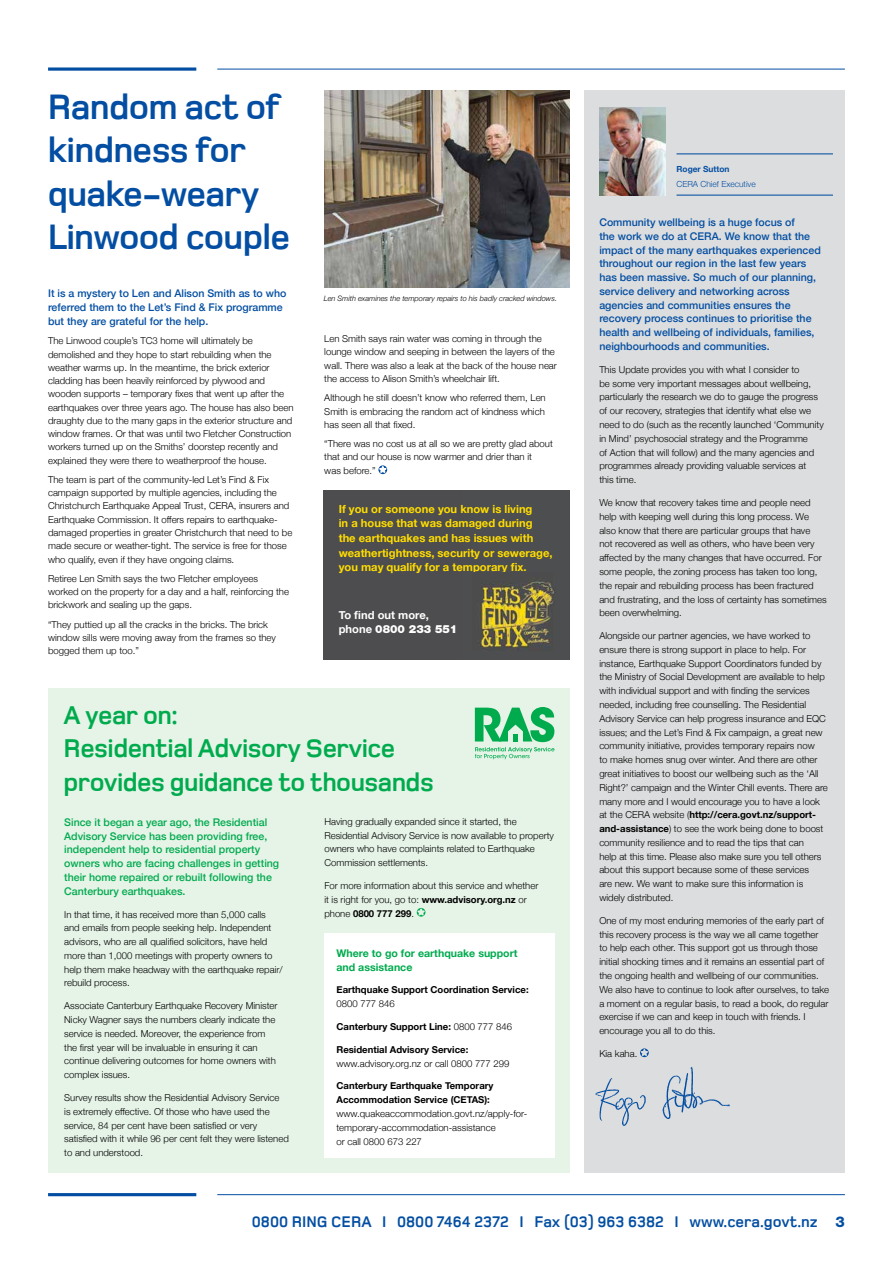
<style>
.page{position:relative;width:893px;height:1263px;background:#fff}
.page>*{position:absolute;margin:0;border:0;box-sizing:border-box;transform-origin:0 0}
.t1{font:700 36.3px/43.7px "Foundry Monoline";letter-spacing:-.02em;color:#034ea2}
.t2{font:700 26.55px/33.5px "Foundry Monoline";letter-spacing:-.02em;color:#00ab4e}
.t3{font:700 15.9px "Foundry Monoline";color:#034ea2}
.t4{font:700 11.25px/14.5px "Helvetica Neue";color:#fd0}
.t5{font:900 11.25px "Helvetica Neue LT Std";color:#fff}
.t6{font:700 11.25px "Helvetica Neue";color:#fff}
.t7{font:500 10.65px/13.8px "Helvetica Neue";color:#034ea2}
.t8{font:500 10.65px/13.8px "Helvetica Neue";color:#00ab4e}
.t9{font:700 10.65px/13.8px "Helvetica Neue";color:#00ab4e}
.t10{font:300 9.6px/13.8px "Helvetica Neue";color:#000}
.t11{font:700 9.6px/13.8px "Helvetica Neue";color:#000}
.t12{font:300 8.4px "Helvetica Neue";color:#034ea2}
.t13{font:700 8.4px "Helvetica Neue";color:#034ea2}
.t14{font:italic 300 7.35px "Helvetica Neue";color:#000}
.s1{font-family:"Helvetica Neue";font-weight:700}
.s2{font-weight:700}
.s3{font-weight:300}
.s4{font-family:"Helvetica Neue LT Std";font-weight:800;font-size:14.85px}
</style>
<div class="page">
<hr style="left:48px;top:1193px;width:148px;height:3px;background:#034ea2">
<hr style="left:217px;top:1194px;width:628px;height:1px;background:#034ea2">
<svg style="left:48px;top:67px;width:148px;height:4px"></svg>
<hr style="left:217px;top:69px;width:628px;height:1px;background:#034ea2">
<div style="left:584px;top:90px;width:261px;height:1083px;background:#dcddde"></div>
<hr style="left:676px;top:195px;width:157px;height:1px;background:#034ea2">
<hr style="left:676px;top:153px;width:157px;height:1px;background:#034ea2">
<img style="left:595px;top:1066px;width:135px;height:60px">
<svg style="left:640px;top:1048px;width:9px;height:9px"></svg>
<img style="left:599px;top:107px;width:67px;height:89px">
<div style="left:324px;top:490px;width:245px;height:169px;background:#4d4d4f"></div>
<img style="left:472px;top:573px;width:84px;height:78px">
<img style="left:324px;top:90px;width:245px;height:197px">
<svg style="left:378px;top:465px;width:9px;height:9px"></svg>
<div style="left:48px;top:689px;width:521px;height:484px;background:#e6f3e7"></div>
<svg style="left:417px;top:908px;width:8px;height:9px"></svg>
<div style="left:324px;top:934px;width:230px;height:224px;background:#fff"></div>
<svg style="left:475px;top:707px;width:79px;height:52px"></svg>
<h1 class="t1" style="left:48px;top:85px;width:244px">Random act of kindness for quake-weary<br>Linwood couple</h1>
<p class="t7" style="left:48px;top:286px;width:240px">It is a mystery to Len and Alison Smith as to who referred them to the Let’s Find &amp; Fix programme but they are grateful for the help.</p>
<p class="t10" style="left:48px;top:334px;width:247px;line-height:13.2px">The Linwood couple’s TC3 home will ultimately be demolished and they hope to start rebuilding when the weather warms up. In the meantime, the brick exterior cladding has been heavily reinforced by plywood and wooden supports – temporary fixes that went up after the earthquakes over three years ago. The house has also been draughty due to the many gaps in the exterior structure and window frames. Or that was until two Fletcher Construction workers turned up on the Smiths’ doorstep recently and explained they were there to weatherproof the house.</p>
<p class="t10" style="left:48px;top:472px;width:246px;line-height:13.2px">The team is part of the community-led Let’s Find &amp; Fix campaign supported by multiple agencies, including the Christchurch Earthquake Appeal Trust, CERA, insurers and Earthquake Commission. It offers repairs to earthquake&shy;damaged properties in greater Christchurch that need to be made secure or weather-tight. The service is free for those who qualify, even if they have ongoing claims.</p>
<p class="t10" style="left:48px;top:571px;width:242px;line-height:13.2px">Retiree Len Smith says the two Fletcher employees worked on the property for a day and a half, reinforcing the brickwork and sealing up the gaps.</p>
<p class="t10" style="left:48px;top:617px;width:229px;line-height:13.2px">“They puttied up all the cracks in the bricks. The brick window sills were moving away from the frames so they bogged them up too.”</p>
<p class="t14" style="left:324px;top:292px;width:235px">Len Smith examines the temporary repairs to his badly cracked windows.</p>
<p class="t10" style="left:324px;top:332px;width:234px;line-height:13.2px">Len Smith says rain water was coming in through the lounge window and seeping in between the layers of the wall. There was also a leak at the back of the house near the access to Alison Smith’s wheelchair lift.</p>
<p class="t10" style="left:324px;top:391px;width:223px;line-height:13.2px;text-align:justify">Although he still doesn’t know who referred them, Len Smith is embracing the random act of kindness which has seen all that fixed.</p>
<p class="t10" style="left:324px;top:436px;width:230px">“There was no cost us at all so we are pretty glad about that and our house is now warmer and drier than it<br>was before.”</p>
<p class="t4" style="left:339px;top:502px;width:215px">If you or someone you know is living<br>in a house that was damaged during<br>the earthquakes and has issues with weathertightness, security or sewerage, you may qualify for a temporary fix.</p>
<p class="t6" style="left:339px;top:606px;width:92px">To find out more,</p>
<p class="t5" style="left:339px;top:623px;width:120px"><span class="s1">phone</span> 0800 233 551</p>
<h2 class="t2" style="left:63px;top:699px;width:372px">A year on:<br>Residential Advisory Service provides guidance to thousands</h2>
<p class="t8" style="left:64px;top:814px;width:217px">Since it began a year ago, the Residential Advisory Service has been providing free, independent help to residential property owners who are facing challenges in getting their home repaired or rebuilt following the Canterbury earthquakes.</p>
<p class="t10" style="left:64px;top:907px;width:220px">In that time, it has received more than 5,000 calls and emails from people seeking help. Independent advisors, who are all qualified solicitors, have held more than 1,000 meetings with property owners to help them make headway with the earthquake repair/ rebuild process.</p>
<p class="t10" style="left:64px;top:998px;width:215px">Associate Canterbury Earthquake Recovery Minister Nicky Wagner says the numbers clearly indicate the service is needed. Moreover, the experience from the first year will be invaluable in ensuring it can continue delivering outcomes for home owners with complex issues.</p>
<p class="t10" style="left:64px;top:1090px;width:226px">Survey results show the Residential Advisory Service<br>is extremely effective. Of those who have used the service, 84 per cent have been satisfied or very satisfied with it while 96 per cent felt they were listened to and understood.</p>
<p class="t10" style="left:324px;top:814px;width:231px">Having gradually expanded since it started, the Residential Advisory Service is now available to property owners who have complaints related to Earthquake Commission settlements.</p>
<p class="t10" style="left:324px;top:878px;width:215px">For more information about this service and whether it is right for you, go to: <span class="s2">www.advisory.org.nz</span> or phone <span class="s2">0800 777 299</span>.</p>
<p class="t9" style="left:336px;top:946px;width:183px">Where to go for earthquake support and assistance</p>
<p class="t11" style="left:336px;top:983px;width:194px">Earthquake Support Coordination Service:</p>
<p class="t10" style="left:336px;top:996px;width:60px">0800 777 846</p>
<p class="t11" style="left:336px;top:1020px;width:177px">Canterbury Support Line: <span class="s3">0800 777 846</span></p>
<p class="t11" style="left:336px;top:1043px;width:133px">Residential Advisory Service:</p>
<p class="t10" style="left:336px;top:1056px;width:175px">www.advisory.org.nz or call 0800 777 299</p>
<p class="t11" style="left:336px;top:1079px;width:159px">Canterbury Earthquake Temporary<br>Accommodation Service (CETAS):</p>
<p class="t10" style="left:336px;top:1106px;width:192px">www.quakeaccommodation.govt.nz/apply-for&shy;temporary-accommodation-assistance<br>or call 0800 673 227</p>
<p class="t13" style="left:676px;top:163px;width:55px">Roger Sutton</p>
<p class="t12" style="left:676px;top:177px;width:81px">CERA Chief Executive</p>
<p class="t7" style="left:599px;top:215px;width:223px">Community wellbeing is a huge focus of<br>the work we do at CERA. We know that the impact of the many earthquakes experienced throughout our region in the last few years has been massive. So much of our planning, service delivery and networking across agencies and communities ensures the recovery process continues to prioritise the health and wellbeing of individuals, families, neighbourhoods and communities.</p>
<p class="t10" style="left:599px;top:362px;width:226px">This Update provides you with what I consider to<br>be some very important messages about wellbeing, particularly the research we do to gauge the progress of our recovery, strategies that identify what else we need to do (such as the recently launched ‘Community in Mind’ psychosocial strategy and the Programme<br>of Action that will follow) and the many agencies and programmes already providing valuable services at<br>this time.</p>
<p class="t10" style="left:599px;top:495px;width:229px">We know that recovery takes time and people need help with keeping well during this long process. We also know that there are particular groups that have<br>not recovered as well as others, who have been very affected by the many changes that have occurred. For some people, the zoning process has taken too long, the repair and rebuilding process has been fractured and frustrating, and the loss of certainty has sometimes been overwhelming.</p>
<p class="t10" style="left:599px;top:628px;width:230px">Alongside our partner agencies, we have worked to ensure there is strong support in place to help. For instance, Earthquake Support Coordinators funded by the Ministry of Social Development are available to help with individual support and with finding the services needed, including free counselling. The Residential Advisory Service can help progress insurance and EQC issues; and the Let’s Find &amp; Fix campaign, a great new community initiative, provides temporary repairs now<br>to make homes snug over winter. And there are other great initiatives to boost our wellbeing such as the ‘All Right?’ campaign and the Winter Chill events. There are many more and I would encourage you to have a look at the CERA website (<span class="s2">http://cera.govt.nz/support&shy;and-assistance</span>) to see the work being done to boost community resilience and to read the tips that can<br>help at this time. Please also make sure you tell others about this support because some of these services<br>are new. We want to make sure this information is widely distributed.</p>
<p class="t10" style="left:599px;top:913px;width:231px">One of my most enduring memories of the early part of this recovery process is the way we all came together<br>to help each other. This support got us through those initial shocking times and it remains an essential part of the ongoing health and wellbeing of our communities.<br>We also have to continue to look after ourselves, to take a moment on a regular basis, to read a book, do regular exercise if we can and keep in touch with friends. I encourage you all to do this.</p>
<p class="t10" style="left:599px;top:1046px;width:40px">Kia kaha.</p>
<h3 class="t3" style="left:252px;top:1213px;width:594px">0800 RING CERA I 0800 7464 2372 I Fax (03) 963 6382 I www.cera.govt.nz <span class="s4">3</span></h3>
</div>
